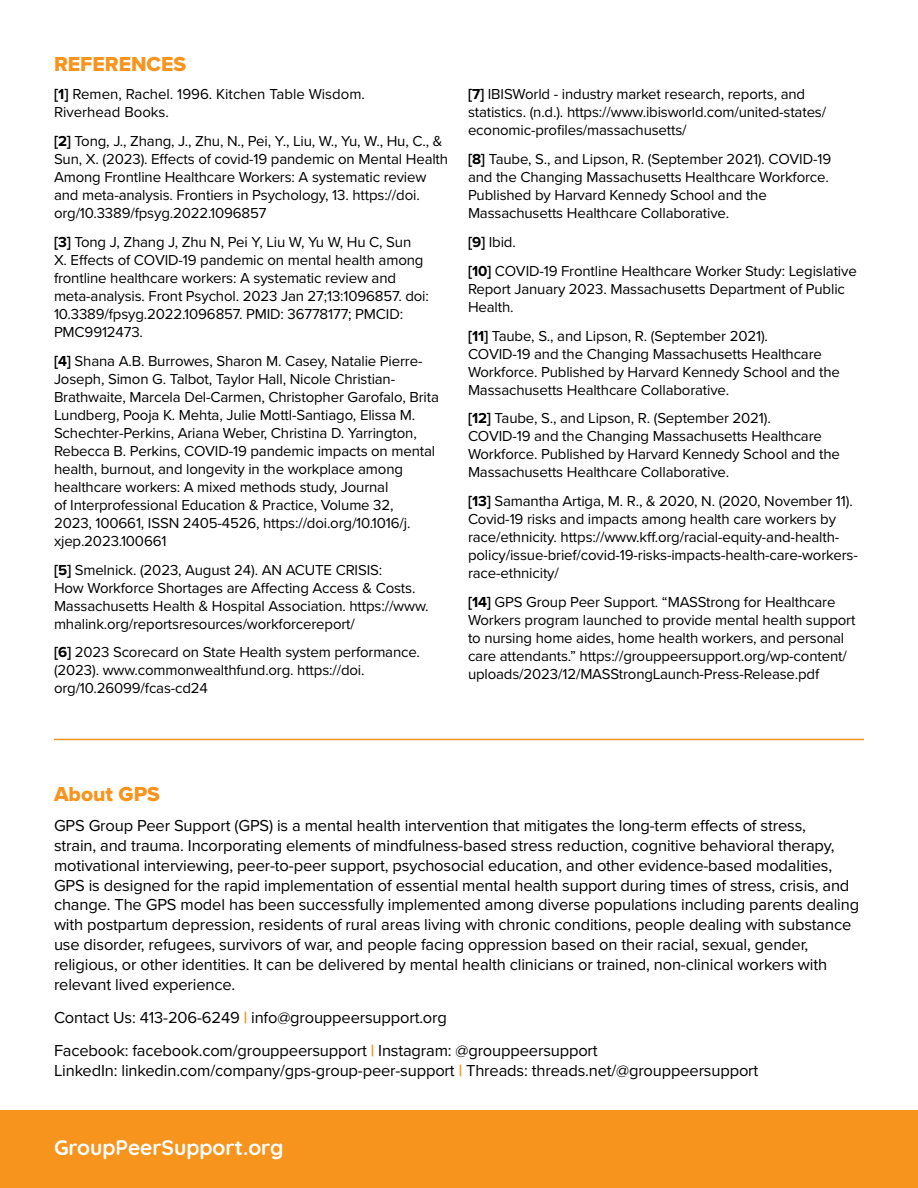
<style>
.page{position:relative;width:918px;height:1188px;background:#fff}
.page>*{position:absolute;margin:0;border:0;box-sizing:border-box;transform-origin:0 0}
.t1{font:700 21px "Quicksand";color:#fff}
.t2{font:21px "Proxima Nova Extrabld";color:#f7941e}
.t3{font:16.5px/19.8px "Proxima Nova";letter-spacing:-.01em;color:#000}
.t4{font:15px/18px "Proxima Nova";letter-spacing:-.01em;color:#000}
.s1{font-weight:700}
.s2{font-weight:700;color:#f7941e}
</style>
<div class="page">
<hr style="left:54px;top:739px;width:810px;height:1px;background:#f7941e">
<div style="left:0;top:1110px;width:918px;height:78px;background:#f7941e"></div>
<h1 class="t2" style="left:54px;top:48px;width:134px">REFERENCES</h1>
<p class="t4" style="left:54px;top:85px;width:313px"><span class="s1">[1]</span> Remen, Rachel. 1996. Kitchen Table Wisdom.<br>Riverhead Books.</p>
<p class="t4" style="left:54px;top:132px;width:396px"><span class="s1">[2]</span> Tong, J., Zhang, J., Zhu, N., Pei, Y., Liu, W., Yu, W., Hu, C., &amp; Sun, X. (2023). Effects of covid-19 pandemic on Mental Health Among Frontline Healthcare Workers: A systematic review and meta-analysis. Frontiers in Psychology, 13. https://doi. org/10.3389/fpsyg.2022.1096857</p>
<p class="t4" style="left:54px;top:232px;width:376px"><span class="s1">[3]</span> Tong J, Zhang J, Zhu N, Pei Y, Liu W, Yu W, Hu C, Sun<br>X. Effects of COVID-19 pandemic on mental health among frontline healthcare workers: A systematic review and meta-analysis. Front Psychol. 2023 Jan 27;13:1096857. doi:<br>10.3389/fpsyg.2022.1096857. PMID: 36778177; PMCID:<br>PMC9912473.</p>
<p class="t4" style="left:54px;top:351px;width:387px"><span class="s1">[4]</span> Shana A.B. Burrowes, Sharon M. Casey, Natalie Pierre-Joseph, Simon G. Talbot, Taylor Hall, Nicole Christian-Brathwaite, Marcela Del-Carmen, Christopher Garofalo, Brita Lundberg, Pooja K. Mehta, Julie Mottl-Santiago, Elissa M.<br>Schechter-Perkins, Ariana Weber, Christina D. Yarrington, Rebecca B. Perkins, COVID-19 pandemic impacts on mental health, burnout, and longevity in the workplace among healthcare workers: A mixed methods study, Journal<br>of Interprofessional Education &amp; Practice, Volume 32,<br>2023, 100661, ISSN 2405-4526, https://doi.org/10.1016/j. xjep.2023.100661</p>
<p class="t4" style="left:54px;top:560px;width:376px"><span class="s1">[5]</span> Smelnick. (2023, August 24). AN ACUTE CRISIS:<br>How Workforce Shortages are Affecting Access &amp; Costs.<br>Massachusetts Health &amp; Hospital Association. https://www. mhalink.org/reportsresources/workforcereport/</p>
<p class="t4" style="left:54px;top:643px;width:368px"><span class="s1">[6]</span> 2023 Scorecard on State Health system performance. (2023). www.commonwealthfund.org. https://doi. org/10.26099/fcas-cd24</p>
<p class="t4" style="left:468px;top:85px;width:360px"><span class="s1">[7]</span> IBISWorld - industry market research, reports, and statistics. (n.d.). https://www.ibisworld.com/united-states/ economic-profiles/massachusetts/</p>
<p class="t4" style="left:468px;top:150px;width:365px"><span class="s1">[8]</span> Taube, S., and Lipson, R. (September 2021). COVID-19 and the Changing Massachusetts Healthcare Workforce.<br>Published by Harvard Kennedy School and the Massachusetts Healthcare Collaborative.</p>
<p class="t4" style="left:468px;top:227px;width:390px;line-height:28.8px"><span class="s1">[9]</span> Ibid.<br><span class="s1">[10]</span> COVID-19 Frontline Healthcare Worker Study: Legislative</p>
<p class="t4" style="left:468px;top:279px;width:379px">Report January 2023. Massachusetts Department of Public<br>Health.</p>
<p class="t4" style="left:468px;top:326px;width:373px"><span class="s1">[11]</span> Taube, S., and Lipson, R. (September 2021).<br>COVID-19 and the Changing Massachusetts Healthcare Workforce. Published by Harvard Kennedy School and the Massachusetts Healthcare Collaborative.</p>
<p class="t4" style="left:468px;top:409px;width:373px"><span class="s1">[12]</span> Taube, S., and Lipson, R. (September 2021).<br>COVID-19 and the Changing Massachusetts Healthcare Workforce. Published by Harvard Kennedy School and the Massachusetts Healthcare Collaborative.</p>
<p class="t4" style="left:468px;top:492px;width:391px"><span class="s1">[13]</span> Samantha Artiga, M. R., &amp; 2020, N. (2020, November 11).<br>Covid-19 risks and impacts among health care workers by race/ethnicity. https://www.kff.org/racial-equity-and-health&shy;policy/issue-brief/covid-19-risks-impacts-health-care-workers&shy;race-ethnicity/</p>
<p class="t4" style="left:468px;top:592px;width:389px"><span class="s1">[14]</span> GPS Group Peer Support. “MASStrong for Healthcare Workers program launched to provide mental health support to nursing home aides, home health workers, and personal care attendants.” https://grouppeersupport.org/wp-content/ uploads/2023/12/MASStrongLaunch-Press-Release.pdf</p>
<h1 class="t2" style="left:54px;top:778px;width:107px">About GPS</h1>
<p class="t3" style="left:54px;top:815px;width:807px">GPS Group Peer Support (GPS) is a mental health intervention that mitigates the long-term effects of stress,<br>strain, and trauma. Incorporating elements of mindfulness-based stress reduction, cognitive behavioral therapy, motivational interviewing, peer-to-peer support, psychosocial education, and other evidence-based modalities, GPS is designed for the rapid implementation of essential mental health support during times of stress, crisis, and change. The GPS model has been successfully implemented among diverse populations including parents dealing with postpartum depression, residents of rural areas living with chronic conditions, people dealing with substance use disorder, refugees, survivors of war, and people facing oppression based on their racial, sexual, gender, religious, or other identities. It can be delivered by mental health clinicians or trained, non-clinical workers with relevant lived experience.</p>
<p class="t3" style="left:54px;top:1000px;width:545px;line-height:33.3px">Contact Us: 413-206-6249 <span class="s2">|</span> info@grouppeersupport.org<br>Facebook: facebook.com/grouppeersupport <span class="s2">|</span> Instagram: @grouppeersupport</p>
<p class="t3" style="left:54px;top:1060px;width:706px">LinkedIn: linkedin.com/company/gps-group-peer-support <span class="s2">|</span> Threads: threads.net/@grouppeersupport</p>
<h1 class="t1" style="left:54px;top:1130px;width:231px">GroupPeerSupport.org</h1>
</div>
